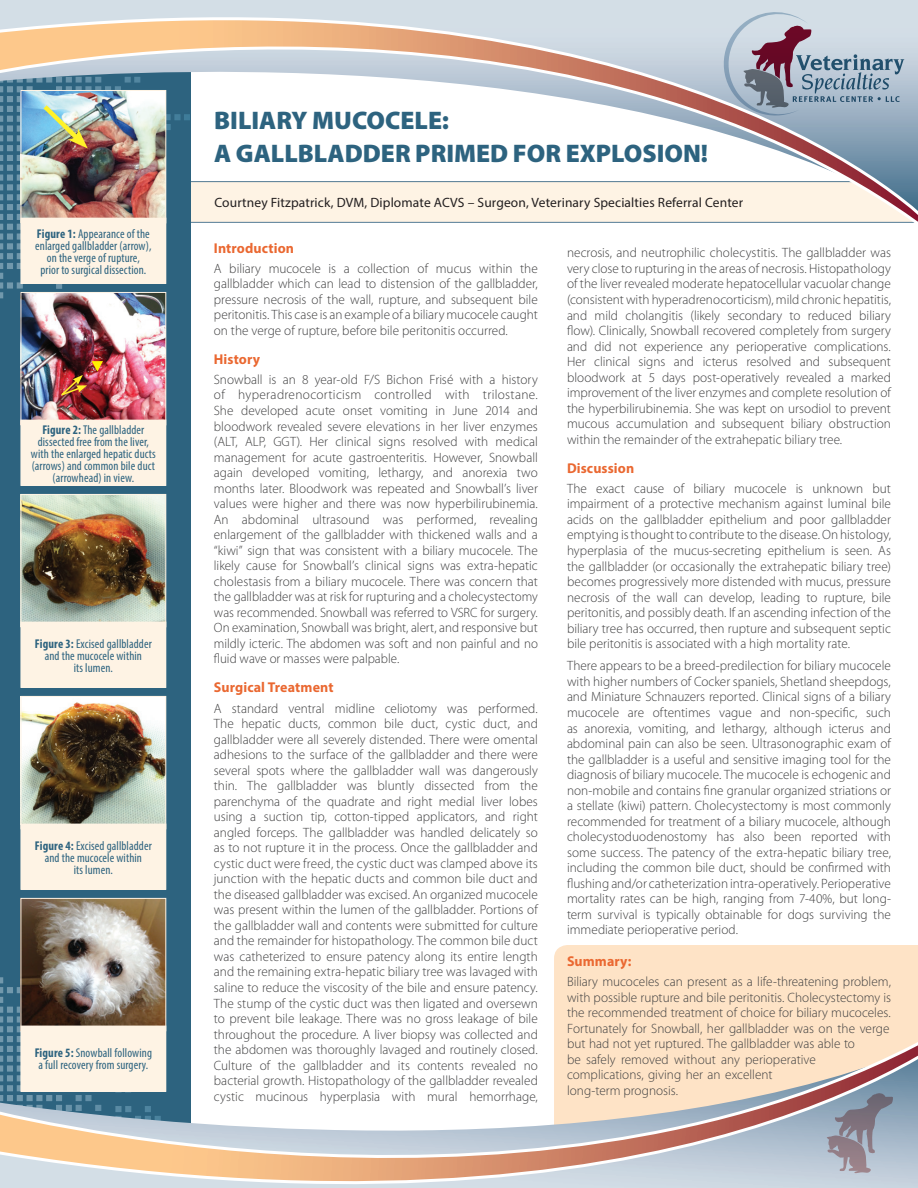
<style>
.page{position:relative;width:918px;height:1188px;background:#fff}
.page>*{position:absolute;margin:0;border:0;box-sizing:border-box;transform-origin:0 0}
.t1{font:900 25.5px/33px "Myriad Pro";color:#2d637f}
.t2{font:700 14.25px "Myriad Pro";letter-spacing:.01em;color:#ea6831}
.t3{font:300 13.5px/15.5px "Myriad Pro";color:#3e3e3f;text-align:justify}
.t4{font:13.5px "Myriad Pro";letter-spacing:.01em;color:#231f20}
.t5{font:condensed 12.75px/12px "Myriad Pro";letter-spacing:.01em;color:#2d637f;text-align:center}
.s1{font-weight:700}
</style>
<div class="page">
<div style="left:0;top:25px;width:190px;height:1163px;background:#2d637f"></div>
<svg style="left:0;top:968px;width:21px;height:41px"></svg>
<div style="left:554px;top:945px;width:364px;height:64px;background:#fee3c6"></div>
<svg style="left:0;top:0;width:918px;height:237px"></svg>
<svg style="left:0;top:1009px;width:918px;height:179px"></svg>
<svg style="left:827px;top:1092px;width:66px;height:82px;background:#979ba9"></svg>
<svg style="left:722px;top:11px;width:182px;height:106px;background:#a8afbe"></svg>
<img style="left:23px;top:148px;width:141px;height:70px">
<div style="left:21px;top:218px;width:145px;height:65px;background:#fef3e4"></div>
<div style="left:21px;top:218px;width:145px;height:66px;border:1px solid #fef3e4"></div>
<img style="left:23px;top:294px;width:141px;height:126px">
<div style="left:21px;top:292px;width:145px;height:133px;border:1px solid #fef3e4"></div>
<div style="left:21px;top:420px;width:145px;height:65px;background:#fef3e4"></div>
<div style="left:21px;top:420px;width:145px;height:66px;border:1px solid #fef3e4"></div>
<img style="left:23px;top:496px;width:141px;height:126px">
<div style="left:21px;top:494px;width:145px;height:133px;border:1px solid #fef3e4"></div>
<div style="left:21px;top:622px;width:145px;height:65px;background:#fef3e4"></div>
<div style="left:21px;top:622px;width:145px;height:66px;border:1px solid #fef3e4"></div>
<img style="left:23px;top:698px;width:141px;height:126px">
<div style="left:21px;top:696px;width:145px;height:133px;border:1px solid #fef3e4"></div>
<div style="left:21px;top:824px;width:145px;height:65px;background:#fef3e4"></div>
<div style="left:21px;top:824px;width:145px;height:66px;border:1px solid #fef3e4"></div>
<img style="left:23px;top:900px;width:141px;height:126px">
<div style="left:21px;top:898px;width:145px;height:133px;border:1px solid #fef3e4"></div>
<div style="left:21px;top:1026px;width:145px;height:65px;background:#fef3e4"></div>
<div style="left:21px;top:1026px;width:145px;height:66px;border:1px solid #fef3e4"></div>
<img style="left:0;top:77px;width:190px;height:71px">
<img style="left:60px;top:361px;width:43px;height:36px">
<p class="t5" style="left:35px;top:227px;width:118px"><span class="s1">Figure 1:</span> Appearance of the enlarged gallbladder (arrow), on the verge of rupture,<br>prior to surgical dissection.</p>
<p class="t5" style="left:31px;top:423px;width:126px"><span class="s1">Figure 2:</span> The gallbladder dissected free from the liver, with the enlarged hepatic ducts (arrows) and common bile duct (arrowhead) in view.</p>
<p class="t5" style="left:35px;top:637px;width:118px"><span class="s1">Figure 3:</span> Excised gallbladder and the mucocele within<br>its lumen.</p>
<p class="t5" style="left:35px;top:839px;width:118px"><span class="s1">Figure 4:</span> Excised gallbladder and the mucocele within<br>its lumen.</p>
<p class="t5" style="left:35px;top:1047px;width:119px;text-align:left"><span class="s1">Figure 5:</span> Snowball following a full recovery from surgery.</p>
<h1 class="t1" style="left:214px;top:103px;width:495px">BILIARY MUCOCELE:<br>A GALLBLADDER PRIMED FOR EXPLOSION!</h1>
<p class="t4" style="left:214px;top:194px;width:530px">Courtney Fitzpatrick, DVM, Diplomate ACVS – Surgeon, Veterinary Specialties Referral Center</p>
<p class="t2" style="left:214px;top:239px;width:82px">Introduction</p>
<p class="t3" style="left:214px;top:260px;width:326px">A biliary mucocele is a collection of mucus within the gallbladder which can lead to distension of the gallbladder, pressure necrosis of the wall, rupture, and subsequent bile peritonitis. This case is an example of a biliary mucocele caught on the verge of rupture, before bile peritonitis occurred.</p>
<p class="t2" style="left:214px;top:350px;width:48px">History</p>
<p class="t3" style="left:214px;top:372px;width:326px">Snowball is an 8 year-old F/S Bichon Frisé with a history of hyperadrenocorticism controlled with trilostane.<br>She developed acute onset vomiting in June 2014 and bloodwork revealed severe elevations in her liver enzymes (ALT, ALP, GGT). Her clinical signs resolved with medical management for acute gastroenteritis. However, Snowball again developed vomiting, lethargy, and anorexia two months later. Bloodwork was repeated and Snowball’s liver values were higher and there was now hyperbilirubinemia.<br>An abdominal ultrasound was performed, revealing enlargement of the gallbladder with thickened walls and a “kiwi” sign that was consistent with a biliary mucocele. The likely cause for Snowball’s clinical signs was extra-hepatic cholestasis from a biliary mucocele. There was concern that the gallbladder was at risk for rupturing and a cholecystectomy was recommended. Snowball was referred to VSRC for surgery.<br>On examination, Snowball was bright, alert, and responsive but mildly icteric. The abdomen was soft and non painful and no fluid wave or masses were palpable.</p>
<p class="t2" style="left:214px;top:678px;width:121px">Surgical Treatment</p>
<p class="t3" style="left:214px;top:700px;width:326px">A standard ventral midline celiotomy was performed.<br>The hepatic ducts, common bile duct, cystic duct, and gallbladder were all severely distended. There were omental adhesions to the surface of the gallbladder and there were several spots where the gallbladder wall was dangerously thin. The gallbladder was bluntly dissected from the parenchyma of the quadrate and right medial liver lobes using a suction tip, cotton-tipped applicators, and right angled forceps. The gallbladder was handled delicately so as to not rupture it in the process. Once the gallbladder and cystic duct were freed, the cystic duct was clamped above its junction with the hepatic ducts and common bile duct and the diseased gallbladder was excised. An organized mucocele was present within the lumen of the gallbladder. Portions of the gallbladder wall and contents were submitted for culture and the remainder for histopathology. The common bile duct was catheterized to ensure patency along its entire length and the remaining extra-hepatic biliary tree was lavaged with saline to reduce the viscosity of the bile and ensure patency.<br>The stump of the cystic duct was then ligated and oversewn to prevent bile leakage. There was no gross leakage of bile throughout the procedure. A liver biopsy was collected and the abdomen was thoroughly lavaged and routinely closed.<br>Culture of the gallbladder and its contents revealed no bacterial growth. Histopathology of the gallbladder revealed cystic mucinous hyperplasia with mural hemorrhage,</p>
<p class="t3" style="left:567px;top:245px;width:326px">necrosis, and neutrophilic cholecystitis. The gallbladder was very close to rupturing in the areas of necrosis. Histopathology of the liver revealed moderate hepatocellular vacuolar change (consistent with hyperadrenocorticism), mild chronic hepatitis, and mild cholangitis (likely secondary to reduced biliary flow). Clinically, Snowball recovered completely from surgery and did not experience any perioperative complications.<br>Her clinical signs and icterus resolved and subsequent bloodwork at 5 days post-operatively revealed a marked improvement of the liver enzymes and complete resolution of the hyperbilirubinemia. She was kept on ursodiol to prevent mucous accumulation and subsequent biliary obstruction within the remainder of the extrahepatic biliary tree.</p>
<p class="t2" style="left:567px;top:459px;width:69px">Discussion</p>
<p class="t3" style="left:567px;top:480px;width:326px">The exact cause of biliary mucocele is unknown but impairment of a protective mechanism against luminal bile acids on the gallbladder epithelium and poor gallbladder emptying is thought to contribute to the disease. On histology, hyperplasia of the mucus-secreting epithelium is seen. As the gallbladder (or occasionally the extrahepatic biliary tree) becomes progressively more distended with mucus, pressure necrosis of the wall can develop, leading to rupture, bile peritonitis, and possibly death. If an ascending infection of the biliary tree has occurred, then rupture and subsequent septic bile peritonitis is associated with a high mortality rate.</p>
<p class="t3" style="left:567px;top:658px;width:326px">There appears to be a breed-predilection for biliary mucocele with higher numbers of Cocker spaniels, Shetland sheepdogs, and Miniature Schnauzers reported. Clinical signs of a biliary mucocele are oftentimes vague and non-specific, such as anorexia, vomiting, and lethargy, although icterus and abdominal pain can also be seen. Ultrasonographic exam of the gallbladder is a useful and sensitive imaging tool for the diagnosis of biliary mucocele. The mucocele is echogenic and non-mobile and contains fine granular organized striations or a stellate (kiwi) pattern. Cholecystectomy is most commonly recommended for treatment of a biliary mucocele, although cholecystoduodenostomy has also been reported with some success. The patency of the extra-hepatic biliary tree, including the common bile duct, should be confirmed with flushing and/or catheterization intra-operatively. Perioperative mortality rates can be high, ranging from 7-40%, but long&shy;term survival is typically obtainable for dogs surviving the immediate perioperative period.</p>
<p class="t2" style="left:567px;top:952px;width:66px">Summary:</p>
<p class="t3" style="left:567px;top:974px;width:326px;text-align:left">Biliary mucoceles can present as a life-threatening problem, with possible rupture and bile peritonitis. Cholecystectomy is the recommended treatment of choice for biliary mucoceles.<br>Fortunately for Snowball, her gallbladder was on the verge but had not yet ruptured. The gallbladder was able to<br>be safely removed without any perioperative complications, giving her an excellent<br>long-term prognosis.</p>
</div>
